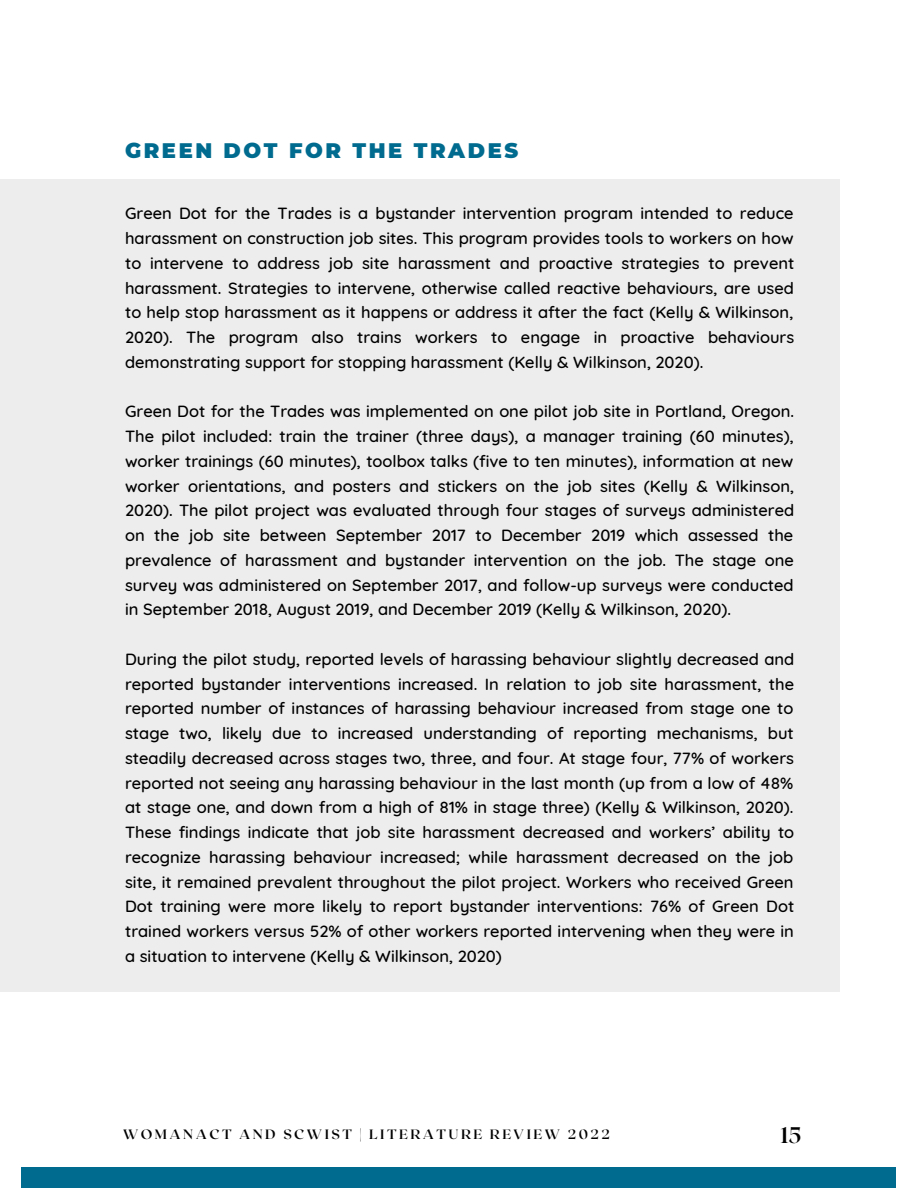
<style>
.page{position:relative;width:918px;height:1188px;background:#fff}
.page>*{position:absolute;margin:0;border:0;box-sizing:border-box;transform-origin:0 0}
.t1{font:700 22.5px "Roxborough CF";color:#000}
.t2{font:900 21px "Montserrat";letter-spacing:.12em;color:#006b8f}
.t3{font:500 16.5px/24.8px "Quicksand";color:#000;text-align:justify}
.t4{font:700 13.5px "Roxborough CF";letter-spacing:.18em;color:#000}
</style>
<div class="page">
<div style="left:21px;top:1167px;width:875px;height:21px;background:#006b8f"></div>
<div style="left:0;top:179px;width:840px;height:812px;background:#ededee"></div>
<p class="t2" style="left:125px;top:138px;width:395px">GREEN DOT FOR THE TRADES</p>
<p class="t3" style="left:125px;top:201px;width:671px">Green Dot for the Trades is a bystander intervention program intended to reduce harassment on construction job sites. This program provides tools to workers on how to intervene to address job site harassment and proactive strategies to prevent harassment. Strategies to intervene, otherwise called reactive behaviours, are used to help stop harassment as it happens or address it after the fact (Kelly &amp; Wilkinson, 2020). The program also trains workers to engage in proactive behaviours demonstrating support for stopping harassment (Kelly &amp; Wilkinson, 2020).</p>
<p class="t3" style="left:125px;top:399px;width:671px">Green Dot for the Trades was implemented on one pilot job site in Portland, Oregon.<br>The pilot included: train the trainer (three days), a manager training (60 minutes), worker trainings (60 minutes), toolbox talks (five to ten minutes), information at new worker orientations, and posters and stickers on the job sites (Kelly &amp; Wilkinson, 2020). The pilot project was evaluated through four stages of surveys administered on the job site between September 2017 to December 2019 which assessed the prevalence of harassment and bystander intervention on the job. The stage one survey was administered on September 2017, and follow-up surveys were conducted in September 2018, August 2019, and December 2019 (Kelly &amp; Wilkinson, 2020).</p>
<p class="t3" style="left:125px;top:646px;width:671px">During the pilot study, reported levels of harassing behaviour slightly decreased and reported bystander interventions increased. In relation to job site harassment, the reported number of instances of harassing behaviour increased from stage one to stage two, likely due to increased understanding of reporting mechanisms, but steadily decreased across stages two, three, and four. At stage four, 77% of workers reported not seeing any harassing behaviour in the last month (up from a low of 48% at stage one, and down from a high of 81% in stage three) (Kelly &amp; Wilkinson, 2020).<br>These findings indicate that job site harassment decreased and workers’ ability to recognize harassing behaviour increased; while harassment decreased on the job site, it remained prevalent throughout the pilot project. Workers who received Green Dot training were more likely to report bystander interventions: 76% of Green Dot trained workers versus 52% of other workers reported intervening when they were in a situation to intervene (Kelly &amp; Wilkinson, 2020)</p>
<p class="t4" style="left:123px;top:1125px;width:489px">WOMANACT AND SCWIST | LITERATURE REVIEW 2022</p>
<h1 class="t1" style="left:781px;top:1120px;width:22px">15</h1>
</div>
